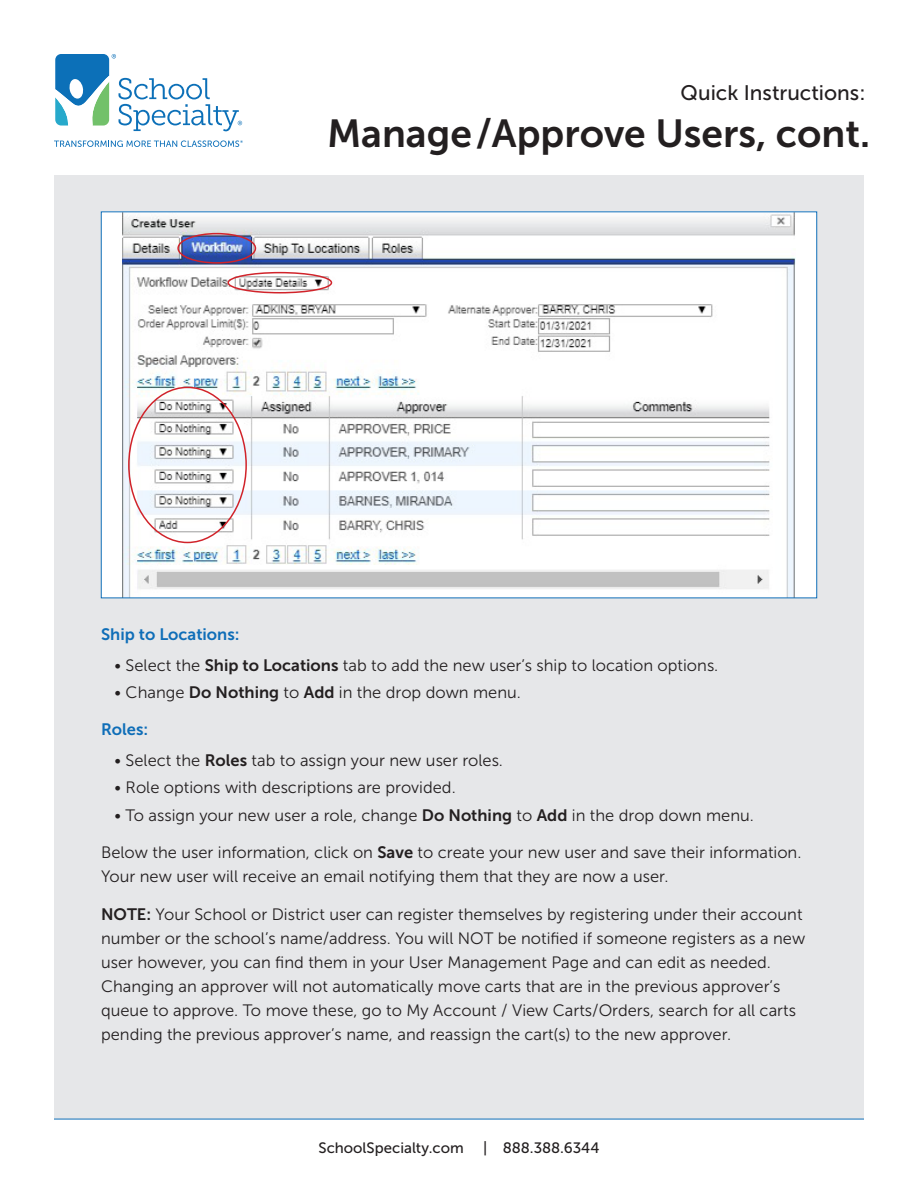
<style>
.page{position:relative;width:918px;height:1188px;background:#fff}
.page>*{position:absolute;margin:0;border:0;box-sizing:border-box;transform-origin:0 0}
.t1{font:39px "Museo Sans 700";color:#231f20}
.t2{font:21px "Museo Sans 500";color:#231f20}
.t3{font:16.5px/24px "Museo Sans 300";color:#231f20}
.t4{font:16.5px "Museo Sans 700";color:#0f6eb8}
.t5{font:15px "Museo Sans 500";color:#231f20}
.s1{font-family:"Museo Sans 700"}
</style>
<div class="page">
<div style="left:54px;top:176px;width:810px;height:943px;background:#e6e7e9"></div>
<div style="left:101px;top:212px;width:716px;height:386px;background:#fff"></div>
<img style="left:122px;top:214px;width:673px;height:382px">
<div style="left:227px;top:272px;width:105px;height:21px;border:2px solid #d1232a;border-radius:50%"></div>
<div style="left:177px;top:233px;width:79px;height:31px;border:2px solid #d1232a;border-radius:50%"></div>
<svg style="left:55px;top:54px;width:187px;height:77px"></svg>
<svg style="left:54px;top:140px;width:189px;height:7px"></svg>
<hr style="left:54px;top:1119px;width:810px;height:1px;background:#0f6eb8">
<p class="t2" style="left:681px;top:81px;width:186px">Quick Instructions:</p>
<p class="t1" style="left:327px;top:112px;width:545px">Manage/Approve Users, cont.</p>
<p class="t4" style="left:101px;top:625px;width:140px">Ship to Locations:</p>
<p class="t3" style="left:115px;top:653px;width:605px">• Select the <span class="s1">Ship to Locations</span> tab to add the new user’s ship to location options.</p>
<p class="t3" style="left:115px;top:680px;width:408px">• Change <span class="s1">Do Nothing</span> to <span class="s1">Add</span> in the drop down menu.</p>
<p class="t4" style="left:101px;top:720px;width:49px">Roles:</p>
<p class="t3" style="left:115px;top:749px;width:390px">• Select the <span class="s1">Roles</span> tab to assign your new user roles.</p>
<p class="t3" style="left:115px;top:776px;width:343px">• Role options with descriptions are provided.</p>
<p class="t3" style="left:115px;top:803px;width:641px">• To assign your new user a role, change <span class="s1">Do Nothing</span> to <span class="s1">Add</span> in the drop down menu.</p>
<p class="t3" style="left:101px;top:841px;width:702px">Below the user information, click on <span class="s1">Save</span> to create your new user and save their information.<br>Your new user will receive an email notifying them that they are now a user.</p>
<p class="t3" style="left:101px;top:902px;width:706px"><span class="s1">NOTE:</span> Your School or District user can register themselves by registering under their account number or the school’s name/address. You will NOT be notified if someone registers as a new user however, you can find them in your User Management Page and can edit as needed.<br>Changing an approver will not automatically move carts that are in the previous approver’s queue to approve. To move these, go to My Account / View Carts/Orders, search for all carts pending the previous approver’s name, and reassign the cart(s) to the new approver.</p>
<p class="t5" style="left:319px;top:1140px;width:147px">SchoolSpecialty.com</p>
<p class="t5" style="left:483px;top:1140px;width:118px">| 888.388.6344</p>
</div>
